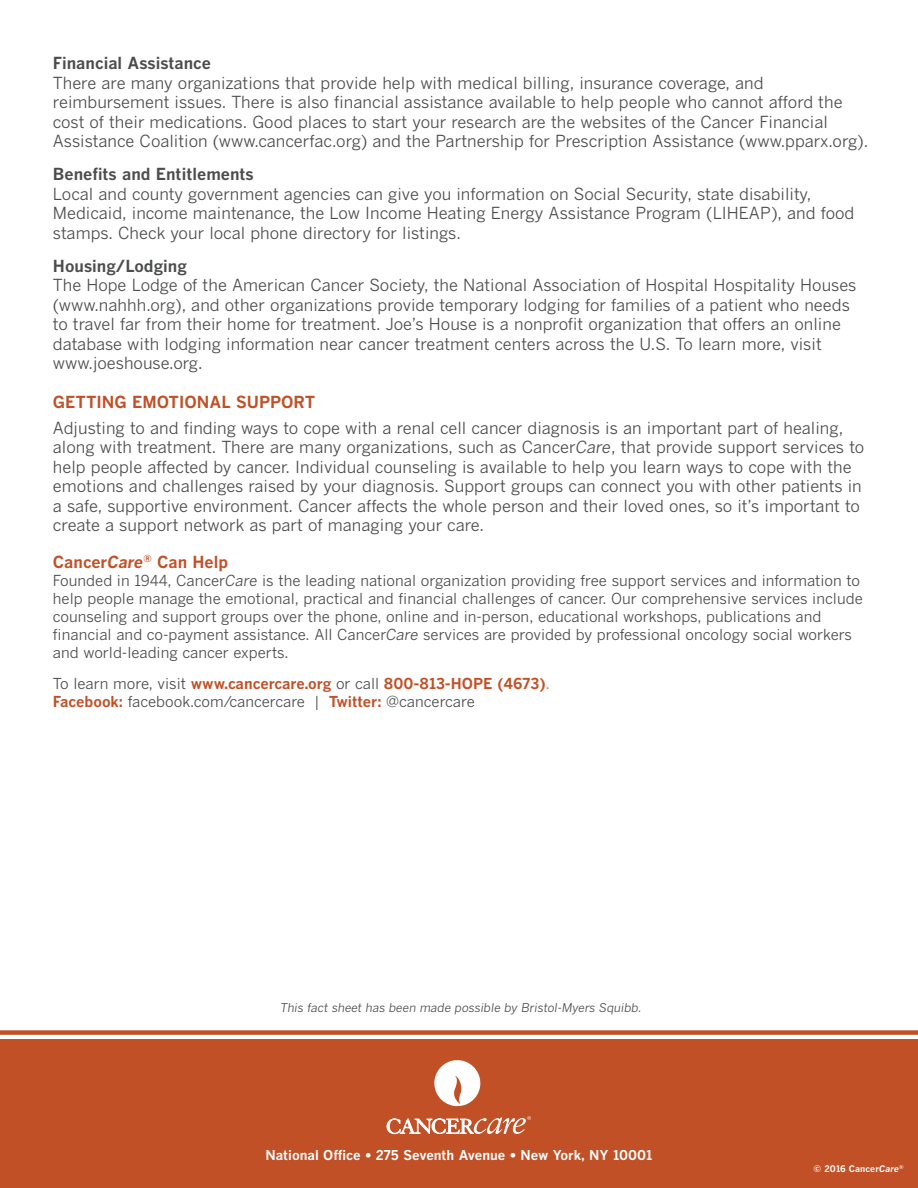
<style>
.page{position:relative;width:918px;height:1188px;background:#fff}
.page>*{position:absolute;margin:0;border:0;box-sizing:border-box;transform-origin:0 0}
.t1{font:16.5px/19.5px "Benton Gothic";color:#4b4c4d}
.t2{font:700 16.5px "Benton Gothic";color:#4b4c4d}
.t3{font:700 16.5px "Benton Gothic";color:#c15026}
.t4{font:15px/18px "Benton Gothic";color:#4b4c4d}
.t5{font:700 13.5px "Benton Gothic";color:#fff}
.t6{font:italic 12px "Benton Gothic";color:#4b4c4d}
.t7{font:700 9px "Benton Gothic";letter-spacing:.01em;color:#fff}
.s1{font-style:italic}
.s2{font-weight:700;color:#c15026}
.s3{color:#c9683a}
</style>
<div class="page">
<div style="left:0;top:1040px;width:918px;height:148px;background:#c15026"></div>
<svg style="left:434px;top:1060px;width:47px;height:47px"></svg>
<svg style="left:387px;top:1116px;width:144px;height:18px"></svg>
<div style="left:0;top:1030px;width:918px;height:5px;background:#c15026"></div>
<p class="t2" style="left:53px;top:53px;width:159px">Financial Assistance</p>
<p class="t1" style="left:53px;top:73px;width:817px">There are many organizations that provide help with medical billing, insurance coverage, and reimbursement issues. There is also financial assistance available to help people who cannot afford the cost of their medications. Good places to start your research are the websites of the Cancer Financial Assistance Coalition (www.cancerfac.org) and the Partnership for Prescription Assistance (www.pparx.org).</p>
<p class="t2" style="left:53px;top:164px;width:202px">Benefits and Entitlements</p>
<p class="t1" style="left:53px;top:184px;width:803px">Local and county government agencies can give you information on Social Security, state disability,<br>Medicaid, income maintenance, the Low Income Heating Energy Assistance Program (LIHEAP), and food stamps. Check your local phone directory for listings.</p>
<p class="t2" style="left:53px;top:255px;width:135px">Housing/Lodging</p>
<p class="t1" style="left:53px;top:275px;width:805px">The Hope Lodge of the American Cancer Society, the National Association of Hospital Hospitality Houses (www.nahhh.org), and other organizations provide temporary lodging for families of a patient who needs to travel far from their home for treatment. Joe’s House is a nonprofit organization that offers an online database with lodging information near cancer treatment centers across the U.S. To learn more, visit www.joeshouse.org.</p>
<p class="t3" style="left:53px;top:392px;width:264px">GETTING EMOTIONAL SUPPORT</p>
<p class="t1" style="left:53px;top:418px;width:813px">Adjusting to and finding ways to cope with a renal cell cancer diagnosis is an important part of healing, along with treatment. There are many organizations, such as Cancer<span class="s1">Care</span>, that provide support services to help people affected by cancer. Individual counseling is available to help you learn ways to cope with the emotions and challenges raised by your diagnosis. Support groups can connect you with other patients in a safe, supportive environment. Cancer affects the whole person and their loved ones, so it’s important to create a support network as part of managing your care.</p>
<p class="t3" style="left:53px;top:551px;width:177px">Cancer<span class="s1">Care</span><sup>®</sup> Can Help</p>
<p class="t4" style="left:53px;top:571px;width:811px">Founded in 1944, Cancer<span class="s1">Care</span> is the leading national organization providing free support services and information to help people manage the emotional, practical and financial challenges of cancer. Our comprehensive services include counseling and support groups over the phone, online and in-person, educational workshops, publications and financial and co-payment assistance. All Cancer<span class="s1">Care</span> services are provided by professional oncology social workers and world-leading cancer experts.</p>
<p class="t4" style="left:53px;top:675px;width:498px">To learn more, visit <span class="s2">www.cancercare.org</span> or call <span class="s2">800-813-HOPE (4673)</span><span class="s3">.<br></span><span class="s2">Facebook:</span> facebook.com/cancercare <span class="s1">|</span> <span class="s2">Twitter:</span> @cancercare</p>
<p class="t6" style="left:281px;top:1000px;width:363px">This fact sheet has been made possible by Bristol-Myers Squibb.</p>
<p class="t5" style="left:265px;top:1147px;width:389px">National Office • 275 Seventh Avenue • New York, NY 10001</p>
<p class="t7" style="left:814px;top:1163px;width:92px">© 2016 Cancer<span class="s1">Care</span><sup>®</sup></p>
</div>
